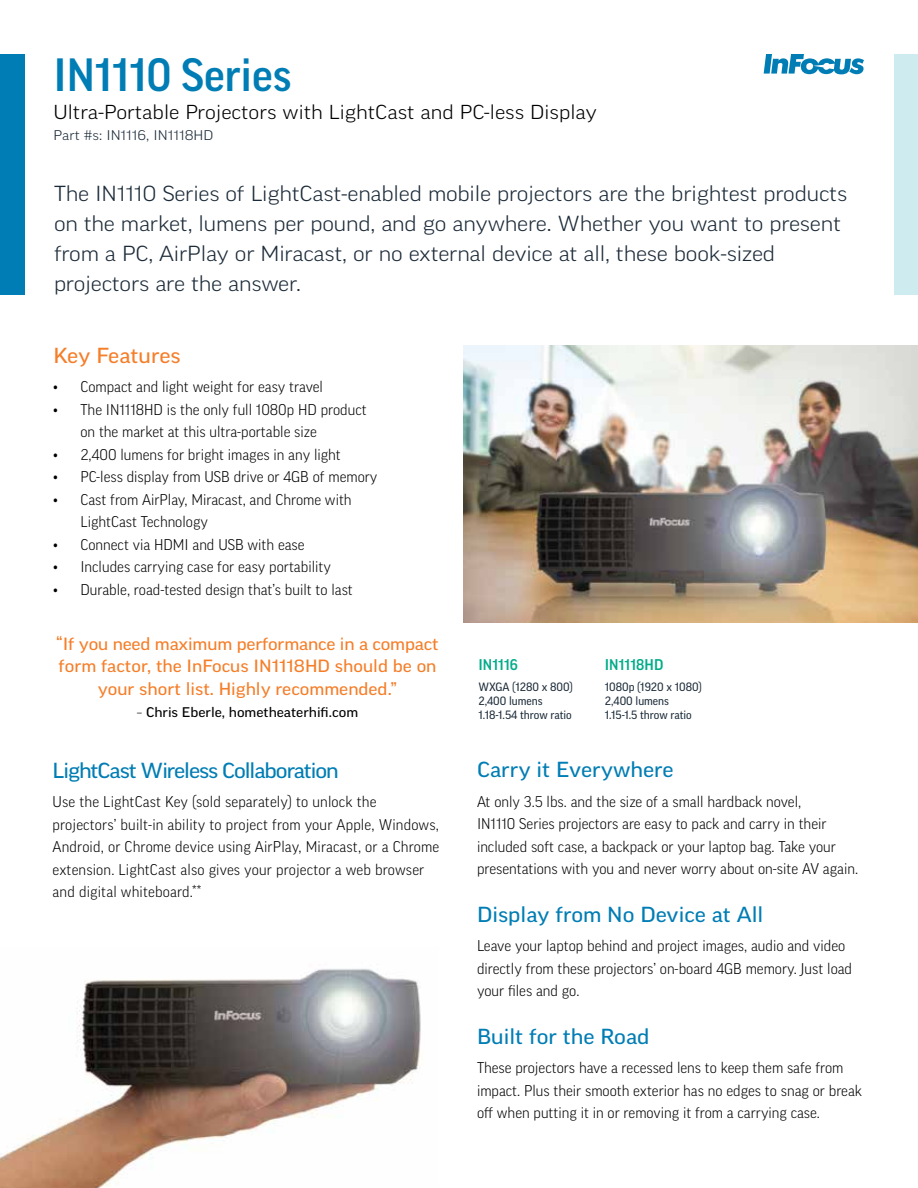
<style>
.page{position:relative;width:918px;height:1188px;background:#fff}
.page>*{position:absolute;margin:0;border:0;box-sizing:border-box;transform-origin:0 0}
.t1{font:500 45px "Good Pro";color:#007db4}
.t2{font:300 expanded 21px/30px "Good Pro";letter-spacing:-.01em;color:#1c2b39}
.t3{font:expanded 21px "Good Pro";color:#007db4}
.t4{font:expanded 21px "Good Pro";letter-spacing:-.05em;color:#007db4}
.t5{font:expanded 21px "Good Pro";letter-spacing:-.005em;color:#f57e29}
.t6{font:300 expanded 19.5px "Good Pro";color:#000}
.t7{font:expanded 17.1px/22.5px "Good Pro";color:#f57e29;text-align:center}
.t8{font:300 15px/22.5px "Good Pro";color:#000}
.t9{font:500 15px "Good Pro";letter-spacing:.005em;color:#00ac89}
.t10{font:expanded 13.5px "Good Pro";color:#000}
.t11{font:300 expanded 13.5px "Good Pro";color:#1c2b39}
.t12{font:11.7px/14px "Good Pro";color:#1c2b39}
.s1{font-weight:300;font-stretch:normal}
</style>
<div class="page">
<img style="left:0;top:968px;width:421px;height:220px">
<div style="left:0;top:54px;width:24px;height:241px;background:#007db4"></div>
<div style="left:895px;top:54px;width:23px;height:241px;background:#ceebef"></div>
<img style="left:463px;top:346px;width:455px;height:276px">
<svg style="left:764px;top:54px;width:100px;height:20px"></svg>
<h1 class="t1" style="left:53px;top:49px;width:239px">IN1110 Series</h1>
<h3 class="t6" style="left:53px;top:101px;width:545px">Ultra-Portable Projectors with LightCast and PC-less Display</h3>
<p class="t11" style="left:53px;top:128px;width:162px">Part #s: IN1116, IN1118HD</p>
<p class="t2" style="left:54px;top:178px;width:795px">The IN1110 Series of LightCast-enabled mobile projectors are the brightest products on the market, lumens per pound, and go anywhere. Whether you want to present from a PC, AirPlay or Miracast, or no external device at all, these book-sized projectors are the answer.</p>
<h2 class="t5" style="left:53px;top:343px;width:129px">Key Features</h2>
<p class="t8" style="left:53px;top:376px;width:271px">• Compact and light weight for easy travel</p>
<p class="t8" style="left:80px;top:398px;width:288px;text-indent:-27px">• The IN1118HD is the only full 1080p HD product on the market at this ultra-portable size</p>
<p class="t8" style="left:53px;top:443px;width:289px">• 2,400 lumens for bright images in any light</p>
<p class="t8" style="left:53px;top:466px;width:326px">• PC-less display from USB drive or 4GB of memory</p>
<p class="t8" style="left:80px;top:488px;width:273px;text-indent:-27px">• Cast from AirPlay, Miracast, and Chrome with<br>LightCast Technology</p>
<p class="t8" style="left:53px;top:533px;width:253px">• Connect via HDMI and USB with ease</p>
<p class="t8" style="left:53px;top:556px;width:279px">• Includes carrying case for easy portability</p>
<p class="t8" style="left:53px;top:578px;width:301px">• Durable, road-tested design that’s built to last</p>
<p class="t7" style="left:56px;top:632px;width:384px">“If you need maximum performance in a compact form factor, the InFocus IN1118HD should be on your short list. Highly recommended.”</p>
<p class="t10" style="left:137px;top:705px;width:223px"><span class="s1">–</span> Chris Eberle, hometheaterhifi.com</p>
<h2 class="t4" style="left:53px;top:758px;width:288px">LightCast Wireless Collaboration</h2>
<p class="t8" style="left:53px;top:791px;width:388px">Use the LightCast Key (sold separately) to unlock the projectors’ built-in ability to project from your Apple, Windows, Android, or Chrome device using AirPlay, Miracast, or a Chrome extension. LightCast also gives your projector a web browser and digital whiteboard.**</p>
<p class="t9" style="left:478px;top:656px;width:41px">IN1116</p>
<p class="t9" style="left:605px;top:656px;width:60px">IN1118HD</p>
<p class="t12" style="left:478px;top:680px;width:96px">WXGA (1280 x 800)<br>2,400 lumens<br>1.18-1.54 throw ratio</p>
<p class="t12" style="left:605px;top:680px;width:99px">1080p (1920 x 1080)<br>2,400 lumens<br>1.15-1.5 throw ratio</p>
<h2 class="t3" style="left:477px;top:758px;width:198px">Carry it Everywhere</h2>
<p class="t8" style="left:477px;top:790px;width:383px">At only 3.5 lbs. and the size of a small hardback novel,<br>IN1110 Series projectors are easy to pack and carry in their included soft case, a backpack or your laptop bag. Take your presentations with you and never worry about on-site AV again.</p>
<h2 class="t3" style="left:477px;top:902px;width:288px">Display from No Device at All</h2>
<p class="t8" style="left:477px;top:935px;width:377px">Leave your laptop behind and project images, audio and video directly from these projectors’ on-board 4GB memory. Just load your files and go.</p>
<h2 class="t3" style="left:477px;top:1024px;width:174px">Built for the Road</h2>
<p class="t8" style="left:477px;top:1056px;width:387px">These projectors have a recessed lens to keep them safe from impact. Plus their smooth exterior has no edges to snag or break off when putting it in or removing it from a carrying case.</p>
</div>
